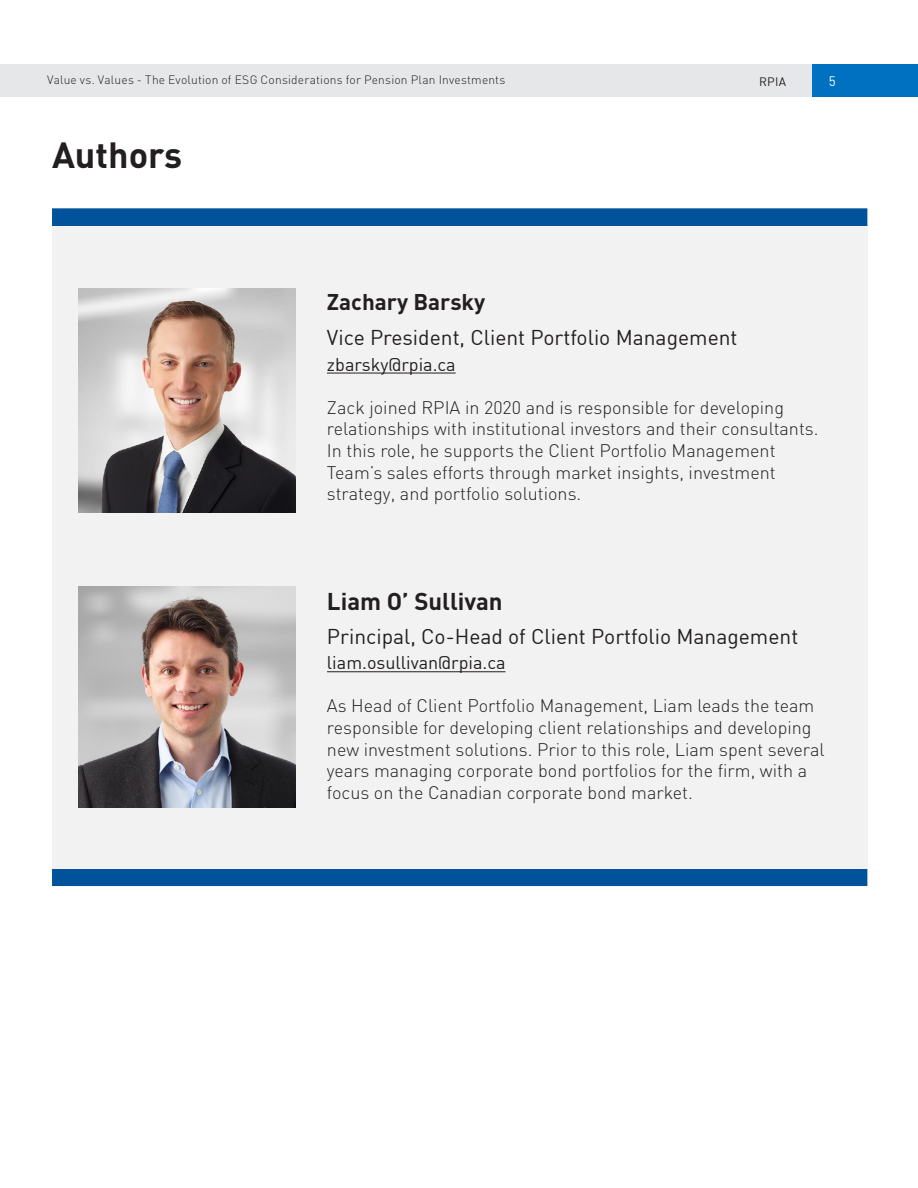
<style>
.page{position:relative;width:918px;height:1188px;background:#fff}
.page>*{position:absolute;margin:0;border:0;box-sizing:border-box;transform-origin:0 0}
.TOC_Body{font:700 36px "DIN";color:#231f20}
.TOC_Body-2{font:700 24px "DIN";color:#231f20}
.TOC_Body-3{font:700 22.5px "DIN";color:#231f20}
.TOC_Body-4{font:21px "DIN";color:#231f20}
.TOC_Body-5{font:300 18px/21.6px "DIN";color:#231f20}
.TOC_Body-6{font:18px "DIN";color:#231f20}
.t1{font:13.5px "DIN";color:#fff}
.t2{font:300 12px "DIN";letter-spacing:.015em;color:#231f20}
.t3{font:12px "DIN";color:#231f20}
</style>
<div class="page">
<div style="left:52px;top:868px;width:815px;height:18px;background:#00539b"></div>
<div style="left:52px;top:208px;width:815px;height:18px;background:#00539b"></div>
<div style="left:52px;top:226px;width:815px;height:643px;background:#f2f2f2"></div>
<hr style="left:327px;top:373px;width:129px;height:1px;background:#231f20">
<hr style="left:327px;top:671px;width:178px;height:1px;background:#231f20">
<img style="left:79px;top:288px;width:216px;height:224px">
<img style="left:79px;top:587px;width:216px;height:221px">
<div style="left:812px;top:64px;width:106px;height:32px;background:#0070c0"></div>
<div style="left:0;top:64px;width:582px;height:32px;background:#e6e7e9"></div>
<div style="left:540px;top:64px;width:272px;height:32px;background:#e6e7e9"></div>
<p class="t2" style="left:47px;top:73px;width:460px">Value vs. Values - The Evolution of ESG Considerations for Pension Plan Investments</p>
<p class="t3" style="left:759px;top:74px;width:29px">RPIA</p>
<p class="t1" style="left:829px;top:72px;width:9px">5</p>
<p class="TOC_Body" style="left:52px;top:131px;width:132px">Authors</p>
<p class="TOC_Body-3" style="left:327px;top:287px;width:160px">Zachary Barsky</p>
<p class="TOC_Body-4" style="left:327px;top:325px;width:412px">Vice President, Client Portfolio Management</p>
<p class="TOC_Body-6" style="left:327px;top:353px;width:130px">zbarsky@rpia.ca</p>
<p class="TOC_Body-5" style="left:327px;top:396px;width:459px">Zack joined RPIA in 2020 and is responsible for developing</p>
<p class="TOC_Body-5" style="left:327px;top:418px;width:493px">relationships with institutional investors and their consultants.<br>In this role, he supports the Client Portfolio Management Team’s sales efforts through market insights, investment strategy, and portfolio solutions.</p>
<p class="TOC_Body-2" style="left:327px;top:585px;width:177px">Liam O’ Sullivan</p>
<p class="TOC_Body-4" style="left:327px;top:623px;width:473px">Principal, Co-Head of Client Portfolio Management</p>
<p class="TOC_Body-6" style="left:327px;top:652px;width:180px">liam.osullivan@rpia.ca</p>
<p class="TOC_Body-5" style="left:327px;top:695px;width:499px">As Head of Client Portfolio Management, Liam leads the team responsible for developing client relationships and developing new investment solutions. Prior to this role, Liam spent several years managing corporate bond portfolios for the firm, with a focus on the Canadian corporate bond market.</p>
</div>
